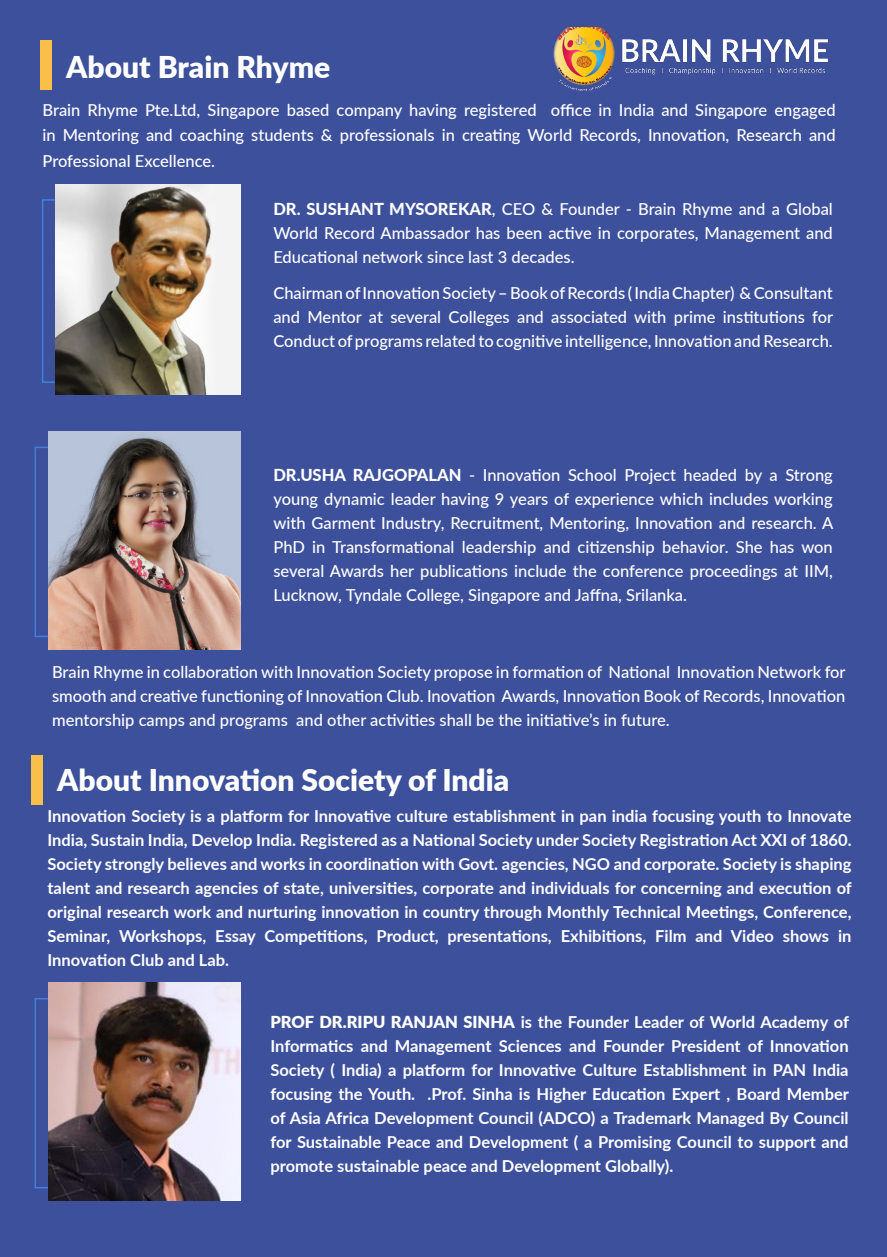
<style>
.page{position:relative;width:887px;height:1257px;background:#3d509c}
.page>*{position:absolute;margin:0;border:0;box-sizing:border-box;transform-origin:0 0}
.t1{font:900 30px "Lato";color:#fff}
.t2{font:500 16.5px/24px "Lato";color:#fff;text-align:justify}
.t3{font:700 16.5px/24px "Lato";color:#fff;text-align:justify}
.s1{font-weight:800}
.s2{font-weight:900}
</style>
<div class="page">
<img style="left:56px;top:185px;width:184px;height:210px">
<img style="left:49px;top:432px;width:191px;height:217px">
<img style="left:49px;top:983px;width:191px;height:218px">
<img style="left:553px;top:28px;width:275px;height:63px">
<div style="left:40px;top:40px;width:12px;height:50px;background:#fabf48"></div>
<div style="left:31px;top:755px;width:12px;height:50px;background:#fabf48"></div>
<p class="t1" style="left:66px;top:45px;width:266px">About Brain Rhyme</p>
<p class="t2" style="left:43px;top:96px;width:795px;line-height:25.5px">Brain Rhyme Pte.Ltd, Singapore based company having registered office in India and Singapore engaged in Mentoring and coaching students &amp; professionals in creating World Records, Innovation, Research and Professional Excellence.</p>
<p class="t2" style="left:273px;top:196px;width:561px"><span class="s1">DR. SUSHANT MYSOREKAR</span>, CEO &amp; Founder - Brain Rhyme and a Global World Record Ambassador has been active in corporates, Management and Educational network since last 3 decades.</p>
<p class="t2" style="left:273px;top:281px;width:561px">Chairman of Innovation Society – Book of Records ( India Chapter) &amp; Consultant and Mentor at several Colleges and associated with prime institutions for Conduct of programs related to cognitive intelligence, Innovation and Research.</p>
<p class="t2" style="left:273px;top:462px;width:561px"><span class="s1">DR.USHA RAJGOPALAN</span> - Innovation School Project headed by a Strong young dynamic leader having 9 years of experience which includes working with Garment Industry, Recruitment, Mentoring, Innovation and research. A PhD in Transformational leadership and citizenship behavior. She has won several Awards her publications include the conference proceedings at IIM, Lucknow, Tyndale College, Singapore and Jaffna, Srilanka.</p>
<p class="t2" style="left:52px;top:659px;width:795px">Brain Rhyme in collaboration with Innovation Society propose in formation of National Innovation Network for smooth and creative functioning of Innovation Club. Inovation Awards, Innovation Book of Records, Innovation mentorship camps and programs and other activities shall be the initiative’s in future.</p>
<p class="t1" style="left:57px;top:757px;width:454px">About Innovation Society of India</p>
<p class="t3" style="left:47px;top:803px;width:806px">Innovation Society is a platform for Innovative culture establishment in pan india focusing youth to Innovate India, Sustain India, Develop India. Registered as a National Society under Society Registration Act XXI of 1860.<br>Society strongly believes and works in coordination with Govt. agencies, NGO and corporate. Society is shaping talent and research agencies of state, universities, corporate and individuals for concerning and execution of original research work and nurturing innovation in country through Monthly Technical Meetings, Conference, Seminar, Workshops, Essay Competitions, Product, presentations, Exhibitions, Film and Video shows in Innovation Club and Lab.</p>
<p class="t3" style="left:270px;top:1009px;width:580px"><span class="s2">PROF DR.RIPU RANJAN SINHA</span> is the Founder Leader of World Academy of Informatics and Management Sciences and Founder President of Innovation Society ( India) a platform for Innovative Culture Establishment in PAN India focusing the Youth. .Prof. Sinha is Higher Education Expert , Board Member of Asia Africa Development Council (ADCO) a Trademark Managed By Council for Sustainable Peace and Development ( a Promising Council to support and promote sustainable peace and Development Globally).</p>
</div>
